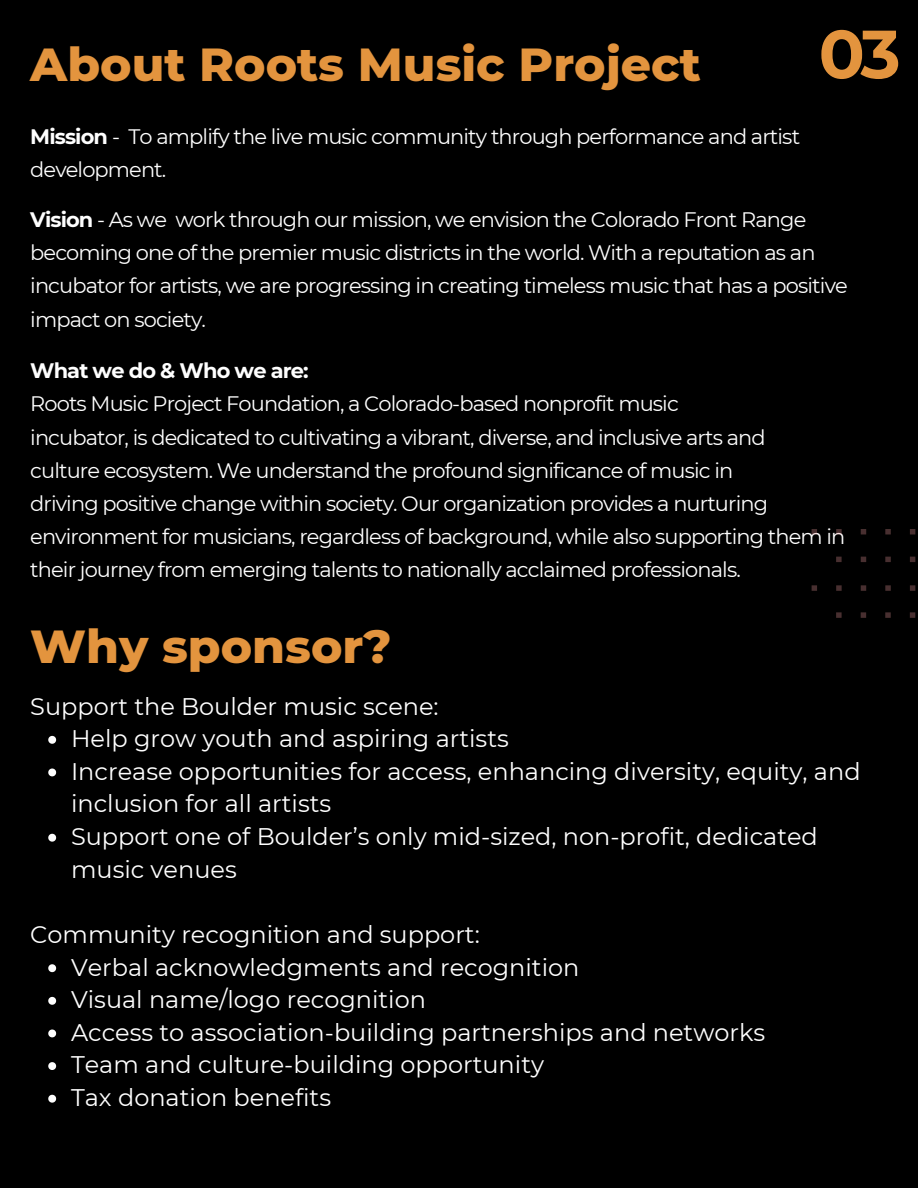
<style>
.page{position:relative;width:918px;height:1188px;background:#000}
.page>*{position:absolute;margin:0;border:0;box-sizing:border-box;transform-origin:0 0}
.t1{font:700 67.95px "Montserrat";color:#e3943e}
.t2{font:800 47.25px "Montserrat";color:#e3943e}
.t3{font:24px/32.7px "Montserrat";color:#fefefe}
.t4{font:21px/33.2px "Montserrat";letter-spacing:-.04em;color:#fefefe}
.t5{font:700 21px "Montserrat";letter-spacing:-.04em;color:#fefefe}
.s1{font-weight:700}
</style>
<div class="page">
<svg style="left:812px;top:529px;width:104px;height:89px"></svg>
<svg style="left:48px;top:736px;width:8px;height:8px"></svg>
<svg style="left:48px;top:769px;width:8px;height:7px"></svg>
<svg style="left:48px;top:834px;width:8px;height:8px"></svg>
<svg style="left:48px;top:964px;width:8px;height:8px"></svg>
<svg style="left:48px;top:997px;width:8px;height:8px"></svg>
<svg style="left:48px;top:1030px;width:8px;height:7px"></svg>
<svg style="left:48px;top:1062px;width:8px;height:8px"></svg>
<svg style="left:48px;top:1095px;width:8px;height:8px"></svg>
<p class="t2" style="left:30px;top:35px;width:672px">About Roots Music Project</p>
<h1 class="t1" style="left:819px;top:12px;width:83px">03</h1>
<p class="t4" style="left:30px;top:120px;width:771px"><span class="s1">Mission</span> - To amplify the live music community through performance and artist development.</p>
<p class="t4" style="left:30px;top:203px;width:819px"><span class="s1">Vision</span> - As we work through our mission, we envision the Colorado Front Range becoming one of the premier music districts in the world. With a reputation as an incubator for artists, we are progressing in creating timeless music that has a positive impact on society.</p>
<p class="t5" style="left:30px;top:358px;width:280px">What we do &amp; Who we are:</p>
<p class="t4" style="left:30px;top:387px;width:650px">Roots Music Project Foundation, a Colorado-based nonprofit music</p>
<p class="t4" style="left:30px;top:420px;width:737px">incubator, is dedicated to cultivating a vibrant, diverse, and inclusive arts and</p>
<p class="t4" style="left:30px;top:454px;width:705px">culture ecosystem. We understand the profound significance of music in</p>
<p class="t4" style="left:30px;top:487px;width:739px">driving positive change within society. Our organization provides a nurturing</p>
<p class="t4" style="left:30px;top:520px;width:817px">environment for musicians, regardless of background, while also supporting them in their journey from emerging talents to nationally acclaimed professionals.</p>
<p class="t2" style="left:30px;top:617px;width:363px">Why sponsor?</p>
<p class="t3" style="left:30px;top:690px;width:410px">Support the Boulder music scene:</p>
<h1 class="t3" style="left:71px;top:722px;width:439px">Help grow youth and aspiring artists</h1>
<p class="t3" style="left:71px;top:755px;width:791px">Increase opportunities for access, enhancing diversity, equity, and inclusion for all artists</p>
<h2 class="t3" style="left:71px;top:820px;width:748px">Support one of Boulder’s only mid-sized, non-profit, dedicated music venues</h2>
<p class="t3" style="left:30px;top:918px;width:451px">Community recognition and support:</p>
<p class="t3" style="left:71px;top:951px;width:510px">Verbal acknowledgments and recognition</p>
<p class="t3" style="left:71px;top:983px;width:356px">Visual name/logo recognition</p>
<h2 class="t3" style="left:71px;top:1016px;width:696px">Access to association-building partnerships and networks</h2>
<p class="t3" style="left:71px;top:1048px;width:475px">Team and culture-building opportunity</p>
<p class="t3" style="left:71px;top:1081px;width:262px">Tax donation benefits</p>
</div>
